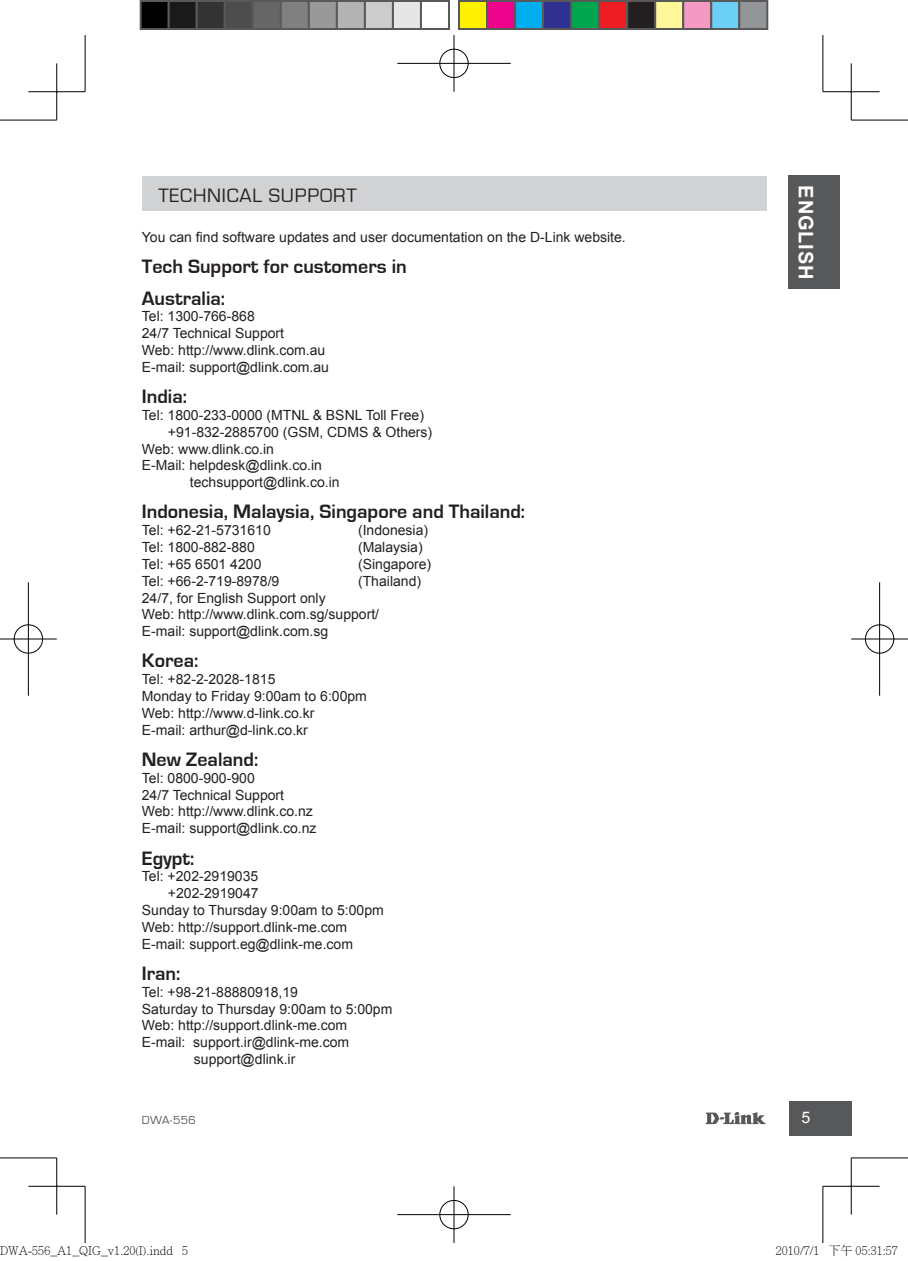
<style>
.page{position:relative;width:908px;height:1261px;background:#fff}
.page>*{position:absolute;margin:0;border:0;box-sizing:border-box;transform-origin:0 0}
.t1{font:700 20px/31.4px "Eurostile";color:#231f20}
.t2{font:20px "Eurostile";letter-spacing:.04em;color:#231f20}
.t3{font:700 20px "Arial";letter-spacing:.045em;color:#fff}
.t4{font:16px "Arial";color:#fff}
.t5{font:14px/16.8px "Arial";color:#231f20}
.t6{font:300 12px "Adobe Ming Std";color:#000}
.t7{font:12px "Eurostile";letter-spacing:.03em;color:#57585a}
</style>
<div class="page">
<svg style="left:705px;top:1112px;width:60px;height:12px"></svg>
<div style="left:788px;top:1101px;width:62px;height:34px;background:#57585a"></div>
<div style="left:788px;top:175px;width:51px;height:114px;background:#57585a"></div>
<div style="left:142px;top:176px;width:623px;height:34px;background:#d1d2d4"></div>
<hr style="left:0;top:120px;width:57px;height:1px;background:#000">
<hr style="left:850px;top:120px;width:57px;height:1px;background:#000">
<hr style="left:0;top:1157px;width:57px;height:1px;background:#000">
<hr style="left:850px;top:1157px;width:57px;height:1px;background:#000">
<hr style="left:85px;top:35px;width:1px;height:57px;background:#000">
<hr style="left:85px;top:1186px;width:1px;height:57px;background:#000">
<hr style="left:822px;top:35px;width:1px;height:57px;background:#000">
<hr style="left:822px;top:1186px;width:1px;height:57px;background:#000">
<hr style="left:28px;top:91px;width:57px;height:1px;background:#000">
<hr style="left:822px;top:91px;width:57px;height:1px;background:#000">
<hr style="left:28px;top:1186px;width:57px;height:1px;background:#000">
<hr style="left:822px;top:1186px;width:57px;height:1px;background:#000">
<hr style="left:56px;top:63px;width:1px;height:57px;background:#000">
<hr style="left:56px;top:1158px;width:1px;height:56px;background:#000">
<hr style="left:850px;top:63px;width:1px;height:57px;background:#000">
<hr style="left:850px;top:1158px;width:1px;height:56px;background:#000">
<div style="left:438px;top:48px;width:31px;height:31px;border:3px solid #fff;border-radius:50%"></div>
<hr style="left:397px;top:62px;width:113px;height:3px;background:#fff">
<hr style="left:452px;top:35px;width:3px;height:57px;background:#fff">
<div style="left:439px;top:49px;width:29px;height:29px;border:1px solid #000;border-radius:50%"></div>
<hr style="left:397px;top:63px;width:113px;height:1px;background:#000">
<hr style="left:453px;top:35px;width:1px;height:57px;background:#000">
<div style="left:438px;top:1199px;width:31px;height:31px;border:3px solid #fff;border-radius:50%"></div>
<hr style="left:397px;top:1213px;width:113px;height:3px;background:#fff">
<hr style="left:452px;top:1186px;width:3px;height:57px;background:#fff">
<div style="left:439px;top:1200px;width:29px;height:29px;border:1px solid #000;border-radius:50%"></div>
<hr style="left:397px;top:1214px;width:113px;height:1px;background:#000">
<hr style="left:453px;top:1186px;width:1px;height:57px;background:#000">
<div style="left:13px;top:623px;width:31px;height:31px;border:3px solid #fff;border-radius:50%"></div>
<hr style="left:0;top:637px;width:57px;height:3px;background:#fff">
<hr style="left:27px;top:582px;width:3px;height:113px;background:#fff">
<div style="left:14px;top:624px;width:29px;height:29px;border:1px solid #000;border-radius:50%"></div>
<hr style="left:0;top:638px;width:57px;height:1px;background:#000">
<hr style="left:28px;top:582px;width:1px;height:113px;background:#000">
<div style="left:863px;top:623px;width:31px;height:31px;border:3px solid #fff;border-radius:50%"></div>
<hr style="left:850px;top:637px;width:57px;height:3px;background:#fff">
<hr style="left:877px;top:582px;width:3px;height:113px;background:#fff">
<div style="left:864px;top:624px;width:29px;height:29px;border:1px solid #000;border-radius:50%"></div>
<hr style="left:850px;top:638px;width:57px;height:1px;background:#000">
<hr style="left:878px;top:582px;width:1px;height:113px;background:#000">
<div style="left:141px;top:1px;width:28px;height:28px;background:#000"></div>
<div style="left:140px;top:0;width:30px;height:30px;border:2px solid #595959"></div>
<div style="left:169px;top:1px;width:28px;height:28px;background:#1a1a1a"></div>
<div style="left:168px;top:0;width:30px;height:30px;border:2px solid #595959"></div>
<div style="left:197px;top:1px;width:28px;height:28px;background:#333"></div>
<div style="left:196px;top:0;width:30px;height:30px;border:2px solid #595959"></div>
<div style="left:225px;top:1px;width:28px;height:28px;background:#4d4d4d"></div>
<div style="left:224px;top:0;width:30px;height:30px;border:2px solid #595959"></div>
<div style="left:253px;top:1px;width:28px;height:28px;background:#666"></div>
<div style="left:252px;top:0;width:30px;height:30px;border:2px solid #595959"></div>
<div style="left:281px;top:1px;width:28px;height:28px;background:#808080"></div>
<div style="left:280px;top:0;width:30px;height:30px;border:2px solid #595959"></div>
<div style="left:309px;top:1px;width:28px;height:28px;background:#999"></div>
<div style="left:308px;top:0;width:30px;height:30px;border:2px solid #595959"></div>
<div style="left:337px;top:1px;width:28px;height:28px;background:#b3b3b3"></div>
<div style="left:336px;top:0;width:30px;height:30px;border:2px solid #595959"></div>
<div style="left:365px;top:1px;width:28px;height:28px;background:#ccc"></div>
<div style="left:364px;top:0;width:30px;height:30px;border:2px solid #595959"></div>
<div style="left:393px;top:1px;width:28px;height:28px;background:#e6e6e6"></div>
<div style="left:392px;top:0;width:30px;height:30px;border:2px solid #595959"></div>
<div style="left:420px;top:0;width:30px;height:30px;border:2px solid #595959"></div>
<div style="left:459px;top:1px;width:28px;height:28px;background:#fff101"></div>
<div style="left:458px;top:0;width:30px;height:30px;border:2px solid #595959"></div>
<div style="left:487px;top:1px;width:28px;height:28px;background:#ed028c"></div>
<div style="left:486px;top:0;width:30px;height:30px;border:2px solid #595959"></div>
<div style="left:515px;top:1px;width:28px;height:28px;background:#00aeef"></div>
<div style="left:514px;top:0;width:30px;height:30px;border:2px solid #595959"></div>
<div style="left:543px;top:1px;width:28px;height:28px;background:#2e3092"></div>
<div style="left:542px;top:0;width:30px;height:30px;border:2px solid #595959"></div>
<div style="left:571px;top:1px;width:28px;height:28px;background:#00a54f"></div>
<div style="left:570px;top:0;width:30px;height:30px;border:2px solid #595959"></div>
<div style="left:599px;top:1px;width:28px;height:28px;background:#ee1d23"></div>
<div style="left:598px;top:0;width:30px;height:30px;border:2px solid #595959"></div>
<div style="left:627px;top:1px;width:28px;height:28px;background:#231f20"></div>
<div style="left:626px;top:0;width:30px;height:30px;border:2px solid #595959"></div>
<div style="left:655px;top:1px;width:28px;height:28px;background:#fff79a"></div>
<div style="left:654px;top:0;width:30px;height:30px;border:2px solid #595959"></div>
<div style="left:683px;top:1px;width:28px;height:28px;background:#f499c2"></div>
<div style="left:682px;top:0;width:30px;height:30px;border:2px solid #595959"></div>
<div style="left:711px;top:1px;width:28px;height:28px;background:#6bcff6"></div>
<div style="left:710px;top:0;width:30px;height:30px;border:2px solid #595959"></div>
<div style="left:739px;top:1px;width:28px;height:28px;background:#939598"></div>
<div style="left:738px;top:0;width:30px;height:30px;border:2px solid #595959"></div>
<h1 class="t2" style="left:158px;top:185px;width:200px">TECHNICAL SUPPORT</h1>
<p class="t5" style="left:142px;top:229px;width:485px">You can find software updates and user documentation on the D-Link website.</p>
<h1 class="t1" style="left:142px;top:251px;width:266px">Tech Support for customers in<br>Australia:</h1>
<p class="t5" style="left:142px;top:308px;width:188px">Tel: 1300-766-868<br>24/7 Technical Support<br>Web: http://www.dlink.com.au<br>E-mail: support@dlink.com.au</p>
<h1 class="t1" style="left:142px;top:381px;width:47px">India:</h1>
<p class="t5" style="left:142px;top:407px;width:140px">Tel: 1800-233-0000 (MTNL</p>
<p class="t5" style="left:312px;top:407px;width:33px">&amp; BSNL</p>
<p class="t5" style="left:365px;top:407px;width:60px">Toll Free)</p>
<p class="t5" style="left:168px;top:423px;width:171px">+91-832-2885700 (GSM , CDMS</p>
<p class="t5" style="left:372px;top:423px;width:61px">&amp; Others)</p>
<p class="t5" style="left:142px;top:440px;width:134px">Web: www.dlink.co.in</p>
<p class="t5" style="left:142px;top:457px;width:181px">E-Mail: helpdesk@dlink.co.in</p>
<p class="t5" style="left:190px;top:474px;width:151px">techsupport@dlink.co.in</p>
<h1 class="t1" style="left:142px;top:496px;width:384px">Indonesia, Malaysia, Singapore and Thailand:</h1>
<p class="t5" style="left:142px;top:522px;width:130px">Tel: +62-21-5731610</p>
<p class="t5" style="left:358px;top:522px;width:72px">(Indonesia)</p>
<p class="t5" style="left:142px;top:539px;width:114px">Tel: 1800-882-880</p>
<p class="t5" style="left:358px;top:539px;width:66px">(Malaysia)</p>
<p class="t5" style="left:142px;top:556px;width:121px">Tel: +65 6501 4200</p>
<p class="t5" style="left:358px;top:556px;width:75px">(Singapore)</p>
<p class="t5" style="left:142px;top:572px;width:139px">Tel: +66-2-719-8978/9</p>
<p class="t5" style="left:358px;top:572px;width:65px">(Thailand)</p>
<p class="t5" style="left:142px;top:589px;width:239px">24/7, for English Support only<br>Web: http://www.dlink.com.sg/support/<br>E-mail: support@dlink.com.sg</p>
<h1 class="t1" style="left:142px;top:645px;width:58px">Korea:</h1>
<p class="t5" style="left:142px;top:671px;width:226px">Tel: +82-2-2028-1815<br>Monday to Friday 9:00am to 6:00pm<br>Web: http://www.d-link.co.kr<br>E-mail: arthur@d-link.co.kr</p>
<h1 class="t1" style="left:142px;top:744px;width:118px">New Zealand:</h1>
<p class="t5" style="left:142px;top:769px;width:176px">Tel: 0800-900-900<br>24/7 Technical Support<br>Web: http://www.dlink.co.nz<br>E-mail: support@dlink.co.nz</p>
<h1 class="t1" style="left:142px;top:842px;width:54px">Egypt:</h1>
<p class="t5" style="left:142px;top:868px;width:118px">Tel: +202-2919035</p>
<p class="t5" style="left:168px;top:885px;width:92px">+202-2919047</p>
<p class="t5" style="left:142px;top:902px;width:243px">Sunday to Thursday 9:00am to 5:00pm</p>
<p class="t5" style="left:142px;top:918px;width:207px">Web: http://support.dlink-me.com</p>
<p class="t5" style="left:142px;top:935px;width:213px">E-mail: support.eg@dlink-me.com</p>
<h1 class="t1" style="left:142px;top:958px;width:40px">Iran:</h1>
<p class="t5" style="left:142px;top:983px;width:158px">Tel: +98-21-88880918,19</p>
<p class="t5" style="left:142px;top:1000px;width:252px">Saturday to Thursday 9:00am to 5:00pm</p>
<p class="t5" style="left:142px;top:1017px;width:207px">Web: http://support.dlink-me.com</p>
<p class="t5" style="left:142px;top:1034px;width:209px">E-mail: support.ir@dlink-me.com</p>
<p class="t5" style="left:194px;top:1050px;width:103px">support@dlink.ir</p>
<h1 class="t3" style="left:818px;top:185px;width:96px;rotate:90deg">ENGLISH</h1>
<p class="t7" style="left:142px;top:1113px;width:55px">DWA-556</p>
<p class="t4" style="left:801px;top:1107px;width:10px">5</p>
<p class="t6" style="left:0;top:1244px;width:189px">DWA-556_A1_QIG_v1.20(I).indd 5</p>
<p class="t6" style="left:775px;top:1244px;width:123px">2010/7/1 下午 05:31:57</p>
</div>
